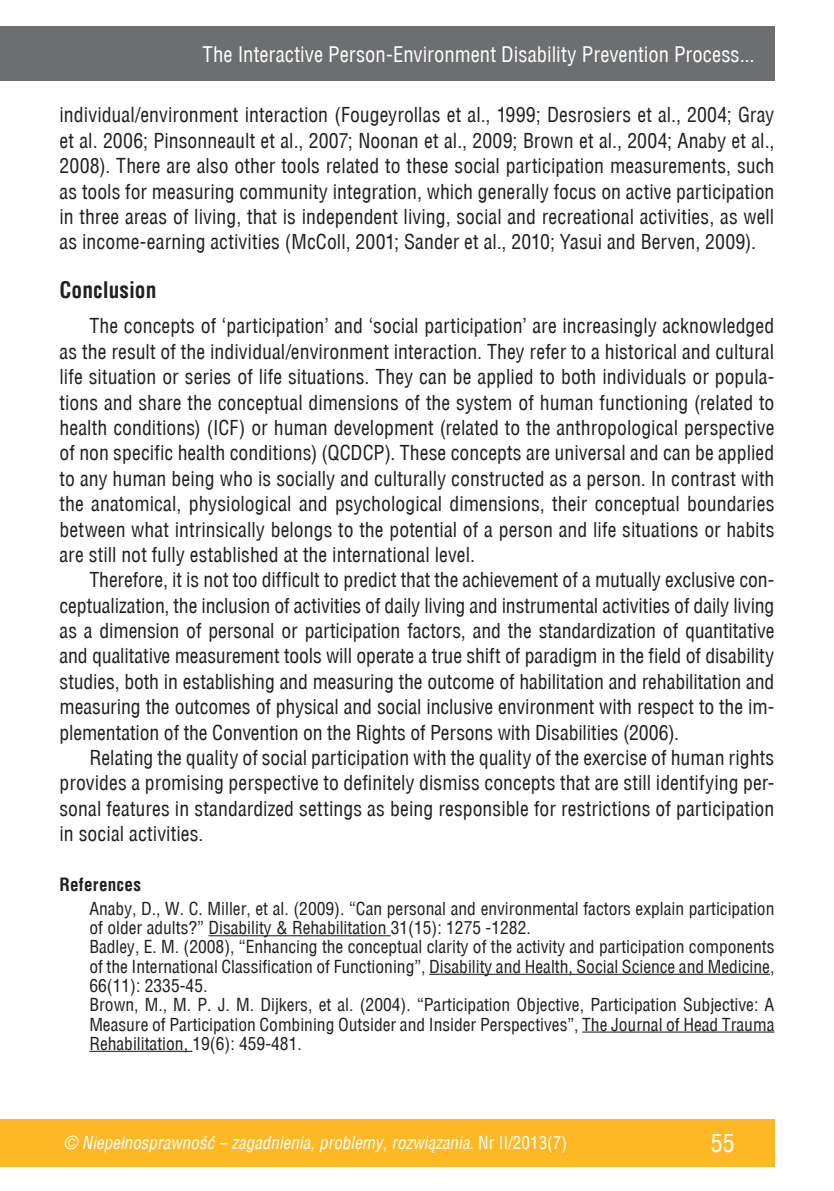
<style>
.page{position:relative;width:834px;height:1191px;background:#fff}
.page>*{position:absolute;margin:0;border:0;box-sizing:border-box;transform-origin:0 0}
.t1{font:24.5px "Switzerland Condensed";color:#fff}
.t2{font:700 21.88px "Switzerland Condensed";color:#231f20}
.t3{font:21px "Switzerland Condensed";color:#fff}
.t4{font:20.12px/25.4px "Switzerland Condensed";letter-spacing:.005em;color:#231f20;text-align:justify}
.t5{font:17.5px/19.2px "Switzerland Condensed";color:#231f20}
.t6{font:italic 17.5px "Switzerland Condensed";color:#fff}
.t7{font:700 17.5px "Switzerland Condensed";letter-spacing:.015em;color:#231f20}
.s1{font-style:normal}
</style>
<div class="page">
<div style="left:0;top:1119px;width:774px;height:47px;background:#fdb824"></div>
<div style="left:0;top:26px;width:774px;height:55px;background:#6d6e70"></div>
<hr style="left:208px;top:935px;width:183px;height:1px;background:#231f20">
<hr style="left:429px;top:973px;width:340px;height:1px;background:#231f20">
<hr style="left:582px;top:1031px;width:192px;height:1px;background:#231f20">
<hr style="left:89px;top:1050px;width:103px;height:1px;background:#231f20">
<p class="t3" style="left:202px;top:42px;width:553px">The Interactive Person-Environment Disability Prevention Process...</p>
<p class="t4" style="left:60px;top:102px;width:716px">individual/environment interaction (Fougeyrollas et al., 1999; Desrosiers et al., 2004; Gray et al. 2006; Pinsonneault et al., 2007; Noonan et al., 2009; Brown et al., 2004; Anaby et al., 2008). There are also other tools related to these social participation measurements, such as tools for measuring community integration, which generally focus on active participation in three areas of living, that is independent living, social and recreational activities, as well as income-earning activities (McColl, 2001; Sander et al., 2010; Yasui and Berven, 2009).</p>
<p class="t2" style="left:60px;top:277px;width:98px">Conclusion</p>
<p class="t4" style="left:60px;top:313px;width:716px;text-indent:30px">The concepts of ‘participation’ and ‘social participation’ are increasingly acknowledged as the result of the individual/environment interaction. They refer to a historical and cultural life situation or series of life situations. They can be applied to both individuals or popula&shy;tions and share the conceptual dimensions of the system of human functioning (related to health conditions) (ICF) or human development (related to the anthropological perspective of non specific health conditions) (QCDCP). These concepts are universal and can be applied to any human being who is socially and culturally constructed as a person. In contrast with the anatomical, physiological and psychological dimensions, their conceptual boundaries between what intrinsically belongs to the potential of a person and life situations or habits are still not fully established at the international level.</p>
<p class="t4" style="left:60px;top:567px;width:716px;text-indent:30px">Therefore, it is not too difficult to predict that the achievement of a mutually exclusive con&shy;ceptualization, the inclusion of activities of daily living and instrumental activities of daily living as a dimension of personal or participation factors, and the standardization of quantitative and qualitative measurement tools will operate a true shift of paradigm in the field of disability studies, both in establishing and measuring the outcome of habilitation and rehabilitation and measuring the outcomes of physical and social inclusive environment with respect to the im&shy;plementation of the Convention on the Rights of Persons with Disabilities (2006).</p>
<p class="t4" style="left:60px;top:745px;width:716px;text-indent:30px">Relating the quality of social participation with the quality of the exercise of human rights provides a promising perspective to definitely dismiss concepts that are still identifying per&shy;sonal features in standardized settings as being responsible for restrictions of participation in social activities.</p>
<p class="t7" style="left:60px;top:874px;width:83px">References</p>
<p class="t5" style="left:89px;top:899px;width:686px">Anaby, D., W. C. Miller, et al. (2009). “Can personal and environmental factors explain participation of older adults?” Disability &amp; Rehabilitation 31(15): 1275 -1282.<br>Badley, E. M. (2008), “Enhancing the conceptual clarity of the activity and participation components of the International Classification of Functioning”, Disability and Health, Social Science and Medicine, 66(11): 2335-45.<br>Brown, M., M. P. J. M. Dijkers, et al. (2004). “Participation Objective, Participation Subjective: A Measure of Participation Combining Outsider and Insider Perspectives”, The Journal of Head Trauma Rehabilitation, 19(6): 459-481.</p>
<p class="t6" style="left:64px;top:1132px;width:505px">© Niepełnosprawność – zagadnienia, problemy, rozwiązania<span class="s1">. Nr II/2013(7)</span></p>
<p class="t1" style="left:710px;top:1129px;width:26px">55</p>
</div>
